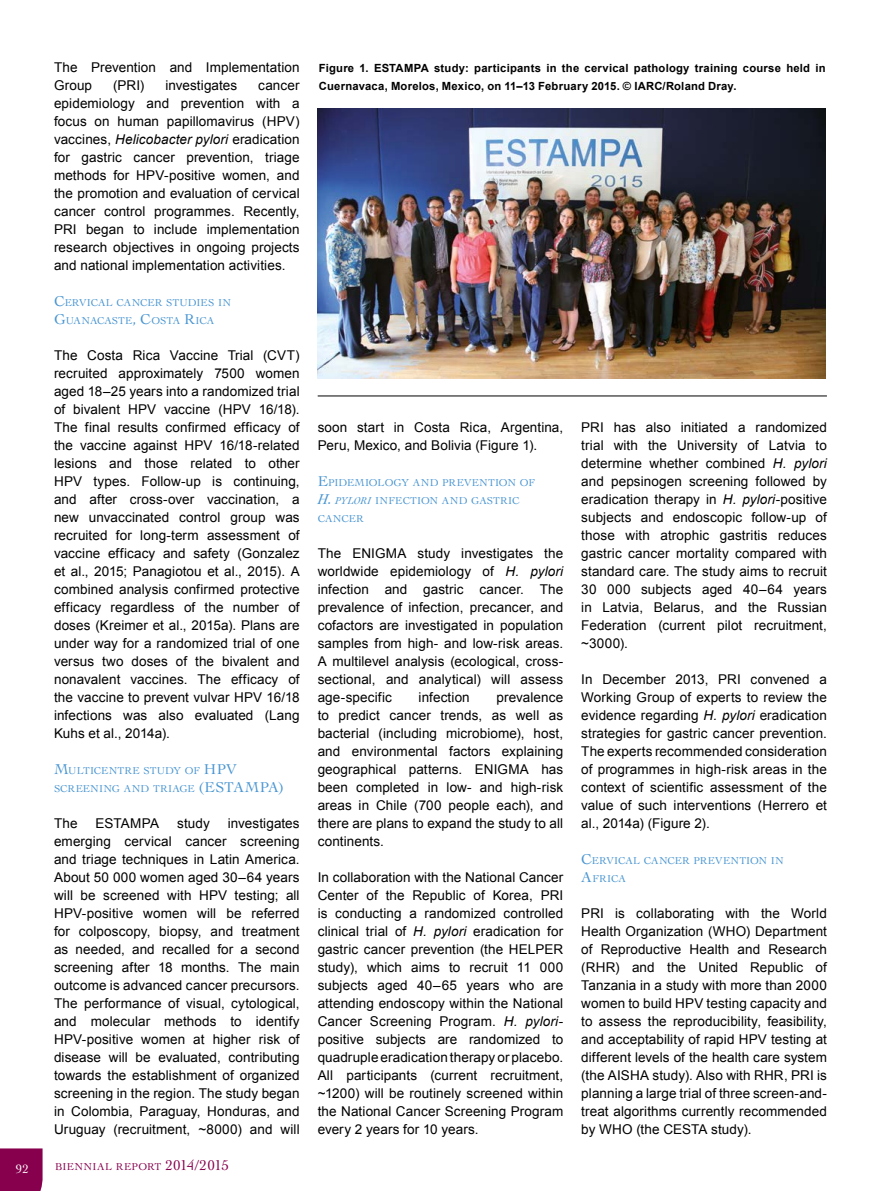
<style>
.page{position:relative;width:881px;height:1191px;background:#fff}
.page>*{position:absolute;margin:0;border:0;box-sizing:border-box;transform-origin:0 0}
.t1{font:15px "Cochin LT Std";color:#4a96d2}
.t2{font:13.5px/18px "Arial";letter-spacing:.005em;color:#000;text-align:justify}
.t3{font:12.75px "Cochin LT Std";color:#fff}
.t4{font:700 11.25px/18px "Arial";letter-spacing:.02em;color:#000}
.t5{font:10.5px/18px "Cochin LT Std";letter-spacing:.015em;color:#4a96d2}
.t6{font:10.5px "Cochin LT Std";letter-spacing:.03em;color:#87004e}
.s1{font-style:italic}
.s2{font-size:15px}
.s3{font-style:italic;font-size:15px}
</style>
<div class="page">
<div style="left:0;top:1148px;width:43px;height:43px;background:#87004e"></div>
<img style="left:317px;top:108px;width:508px;height:270px">
<hr style="left:317px;top:396px;width:509px;height:1px;background:#000">
<p class="t2" style="left:54px;top:58px;width:247px">The Prevention and Implementation<br>Group</p>
<p class="t2" style="left:113px;top:76px;width:33px">(PRI)</p>
<p class="t2" style="left:165px;top:76px;width:73px">investigates</p>
<p class="t2" style="left:54px;top:76px;width:247px;text-indent:204px">cancer epidemiology and prevention with a focus on human papillomavirus (HPV) vaccines, <span class="s1">Helicobacter pylori</span> eradication for gastric cancer prevention, triage methods for HPV-positive women, and the promotion and evaluation of cervical cancer control programmes. Recently, PRI began to include implementation research objectives in ongoing projects and national implementation activities.</p>
<p class="t5" style="left:54px;top:294px;width:178px"><span class="s2">C</span>ERVICAL CANCER STUDIES IN<br><span class="s2">G</span>UANACASTE<span class="s2">, C</span>OSTA <span class="s2">R</span>ICA</p>
<p class="t2" style="left:54px;top:346px;width:247px">The Costa Rica Vaccine Trial (CVT) recruited approximately 7500 women aged 18–25 years into a randomized trial of bivalent HPV vaccine (HPV 16/18).<br>The final results confirmed efficacy of the vaccine against HPV 16/18-related lesions and those related to other HPV types. Follow-up is continuing, and after cross-over vaccination, a new unvaccinated control group was recruited for long-term assessment of vaccine efficacy and safety (Gonzalez et al., 2015; Panagiotou et al., 2015). A combined analysis confirmed protective efficacy regardless of the number of doses (Kreimer et al., 2015a). Plans are under way for a randomized trial of one versus two doses of the bivalent and nonavalent vaccines. The efficacy of the vaccine to prevent vulvar HPV 16/18 infections was also evaluated (Lang Kuhs et al., 2014a).</p>
<p class="t5" style="left:54px;top:762px;width:184px"><span class="s2">M</span>ULTICENTRE STUDY OF <span class="s2">HPV<br></span>SCREENING AND TRIAGE <span class="s2">(ESTAM</span></p>
<p class="t1" style="left:260px;top:779px;width:26px">PA)</p>
<p class="t2" style="left:54px;top:814px;width:25px">The</p>
<p class="t2" style="left:96px;top:814px;width:65px">ESTAMPA</p>
<p class="t2" style="left:177px;top:814px;width:34px">study</p>
<p class="t2" style="left:54px;top:814px;width:247px;text-indent:174px">investigates emerging cervical cancer screening and triage techniques in Latin America.<br>About 50 000 women aged 30–64 years will be screened with HPV testing; all HPV-positive women will be referred for colposcopy, biopsy, and treatment as needed, and recalled for a second screening after 18 months. The main outcome is advanced cancer precursors.<br>The performance of visual, cytological, and molecular methods to identify HPV-positive women at higher risk of disease will be evaluated, contributing towards the establishment of organized screening in the region. The study began in Colombia, Paraguay, Honduras, and Uruguay (recruitment, ~8000) and will</p>
<p class="t3" style="left:16px;top:1161px;width:14px">92</p>
<p class="t6" style="left:55px;top:1161px;width:175px">BIENNIAL REPORT <span class="s2">2014/2015</span></p>
<p class="t4" style="left:319px;top:59px;width:508px">Figure 1. ESTAMPA study: participants in the cervical pathology training course held in<br>Cuernavaca, Morelos, Mexico, on 11–13 February 2015. © IARC/Roland Dray.</p>
<p class="t2" style="left:317px;top:418px;width:247px">soon start in Costa Rica, Argentina,<br>Peru, Mexico, and Bolivia (Figure 1).</p>
<p class="t5" style="left:317px;top:474px;width:219px"><span class="s2">E</span>PIDEMIOLOGY AND PREVENTION OF<br><span class="s3">H.</span> <span class="s1">pylori</span> INFECTION AND GASTRIC<br>CANCER</p>
<p class="t2" style="left:317px;top:544px;width:247px">The ENIGMA study investigates the worldwide epidemiology of <span class="s1">H. pylori </span>infection and gastric cancer. The prevalence of infection, precancer, and cofactors are investigated in population samples from high- and low-risk areas.<br>A multilevel analysis (ecological, cross&shy;sectional, and analytical) will assess age-specific</p>
<p class="t2" style="left:418px;top:688px;width:53px">infection</p>
<p class="t2" style="left:317px;top:688px;width:247px;text-indent:179px">prevalence to predict cancer trends, as well as bacterial (including microbiome), host, and environmental factors explaining geographical patterns. ENIGMA has been completed in low- and high-risk areas in Chile (700 people each), and there are plans to expand the study to all continents.</p>
<p class="t2" style="left:317px;top:868px;width:247px">In collaboration with the National Cancer Center of the Republic of Korea, PRI is conducting a randomized controlled clinical trial of <span class="s1">H. pylori</span> eradication for gastric cancer prevention (the HELPER study), which aims to recruit 11 000 subjects aged 40–65 years who are attending endoscopy within the National Cancer Screening Program. <span class="s1">H. pylori&shy;</span>positive subjects are randomized to quadruple eradication therapy or placebo.<br>All participants (current recruitment, ~1200) will be routinely screened within the National Cancer Screening Program every 2 years for 10 years.</p>
<p class="t2" style="left:581px;top:418px;width:247px">PRI has also initiated a randomized trial with the University of Latvia to determine whether combined <span class="s1">H. pylori </span>and pepsinogen screening followed by eradication therapy in <span class="s1">H. pylori</span>-positive subjects and endoscopic follow-up of those with atrophic gastritis reduces gastric cancer mortality compared with standard care. The study aims to recruit 30 000 subjects aged 40–64 years in Latvia, Belarus, and the Russian Federation (current pilot recruitment, ~3000).</p>
<p class="t2" style="left:581px;top:670px;width:247px">In December 2013, PRI convened a Working Group of experts to review the evidence regarding <span class="s1">H. pylori</span> eradication strategies for gastric cancer prevention.<br>The experts recommended consideration of programmes in high-risk areas in the context of scientific assessment of the value of such interventions (Herrero et al., 2014a) (Figure 2).</p>
<p class="t5" style="left:581px;top:852px;width:204px"><span class="s2">C</span>ERVICAL CANCER PREVENTION IN<br><span class="s2">A</span>FRICA</p>
<p class="t2" style="left:581px;top:904px;width:247px">PRI is collaborating with the World Health Organization (WHO) Department of Reproductive Health and Research (RHR) and the United Republic of Tanzania in a study with more than 2000 women to build HPV testing capacity and to assess the reproducibility, feasibility, and acceptability of rapid HPV testing at different levels of the health care system (the AISHA study). Also with RHR, PRI is planning a large trial of three screen-and&shy;treat algorithms currently recommended by WHO (the CESTA study).</p>
</div>
